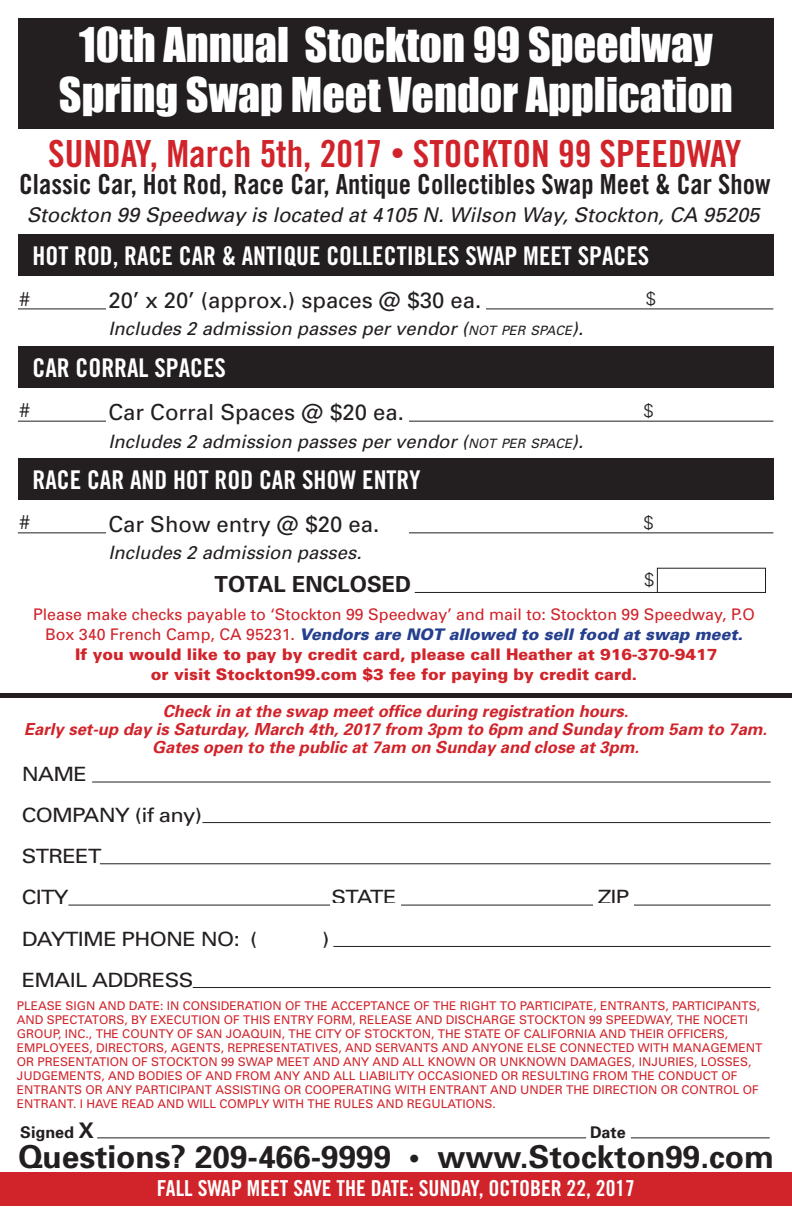
<style>
.page{position:relative;width:792px;height:1224px;background:#fff}
.page>*{position:absolute;margin:0;border:0;box-sizing:border-box;transform-origin:0 0}
.t1{font:44px/50px "Impact";color:#fff;text-align:center}
.t2{font:37.4px "Trade Gothic Bold Cond Twenty";color:#d1232a}
.t3{font:700 31.6px "Univers";color:#231f20}
.t4{font:27.6px "Trade Gothic Bold Cond Twenty";color:#231f20}
.t5{font:25.8px "Trade Gothic Bold Cond Twenty";color:#fff}
.t6{font:22.2px "Univers";color:#231f20}
.t7{font:700 22.2px "Univers";color:#231f20}
.t8{font:22px "Trade Gothic Bold Cond Twenty";color:#fff}
.t9{font:italic 20.2px "Univers";color:#231f20}
.t10{font:300 20px "Univers";color:#231f20}
.t11{font:19.6px/41.2px "Univers";letter-spacing:-.03em;color:#231f20;scale:1.12 1}
.t12{font:italic 18.4px "Univers";color:#231f20}
.t13{font:300 18.4px "Univers";color:#231f20}
.t14{font:italic 700 16.6px/18px "Univers";color:#d1232a;text-align:center}
.t15{font:700 16.2px "Univers";color:#231f20}
.t16{font:900 16px/20px "Univers";color:#d1232a;text-align:center}
.t17{font:12px/14px "Univers";color:#d1232a}
.s1{font-size:27.6px}
.s2{font-size:13px}
.s3{font-style:inherit}
.s4{font-weight:400}
.s5{font-style:italic;color:#253f8e}
.s6{font-size:21.4px}
</style>
<div class="page">
<hr style="left:18px;top:308px;width:755px;height:1px;background:#231f20">
<div style="left:106px;top:301px;width:379px;height:13px;background:#fff"></div>
<div style="left:18px;top:18px;width:756px;height:111px;background:#231f20"></div>
<hr style="left:18px;top:421px;width:755px;height:1px;background:#231f20">
<div style="left:106px;top:415px;width:302px;height:8px;background:#fff"></div>
<hr style="left:18px;top:532px;width:755px;height:1px;background:#231f20">
<div style="left:106px;top:526px;width:302px;height:9px;background:#fff"></div>
<div style="left:18px;top:234px;width:756px;height:42px;background:#231f20"></div>
<div style="left:18px;top:346px;width:756px;height:42px;background:#231f20"></div>
<div style="left:18px;top:458px;width:756px;height:42px;background:#231f20"></div>
<svg style="left:414px;top:567px;width:352px;height:26px"></svg>
<hr style="left:92px;top:782px;width:679px;height:1px;background:#231f20">
<hr style="left:202px;top:822px;width:569px;height:1px;background:#231f20">
<hr style="left:100px;top:863px;width:671px;height:1px;background:#231f20">
<hr style="left:68px;top:905px;width:703px;height:1px;background:#231f20">
<hr style="left:333px;top:946px;width:438px;height:1px;background:#231f20">
<hr style="left:193px;top:987px;width:578px;height:1px;background:#231f20">
<div style="left:330px;top:904px;width:70px;height:5px;background:#fff"></div>
<div style="left:593px;top:904px;width:41px;height:5px;background:#fff"></div>
<div style="left:0;top:1172px;width:792px;height:34px;background:#d1232a"></div>
<hr style="left:0;top:693px;width:792px;height:4px;background:#231f20">
<hr style="left:97px;top:1137px;width:489px;height:1px;background:#231f20">
<hr style="left:631px;top:1137px;width:139px;height:1px;background:#231f20">
<h1 class="t1" style="left:59px;top:18px;width:676px">10th Annual Stockton 99 Speedway<br>Spring Swap Meet Vendor Application</h1>
<h2 class="t2" style="left:48px;top:130px;width:695px">SUNDAY, March 5th, 2017 <span class="s1">•</span> STOCKTON 99 SPEEDWAY</h2>
<h3 class="t4" style="left:19px;top:168px;width:753px">Classic Car, Hot Rod, Race Car, Antique Collectibles Swap Meet &amp; Car Show</h3>
<h3 class="t9" style="left:27px;top:202px;width:734px">Stockton 99 Speedway is located at 4105 N. Wilson Way, Stockton, CA 95205</h3>
<h3 class="t5" style="left:33px;top:240px;width:618px">HOT ROD, RACE CAR &amp; ANTIQUE COLLECTIBLES SWAP MEET SPACES</h3>
<h3 class="t6" style="left:108px;top:286px;width:374px">20’ x 20’ (approx.) spaces @ $30 ea.</h3>
<h3 class="t12" style="left:108px;top:317px;width:476px">Includes 2 admission passes per vendor (<span class="s2">NOT PER SPACE</span><span class="s3">).</span></h3>
<h3 class="t10" style="left:19px;top:287px;width:13px">#</h3>
<h3 class="t13" style="left:646px;top:288px;width:12px">$</h3>
<h3 class="t5" style="left:33px;top:352px;width:195px">CAR CORRAL SPACES</h3>
<h3 class="t10" style="left:19px;top:398px;width:13px">#</h3>
<h3 class="t6" style="left:108px;top:398px;width:297px">Car Corral Spaces @ $20 ea.</h3>
<h3 class="t12" style="left:108px;top:430px;width:476px">Includes 2 admission passes per vendor (<span class="s2">NOT PER SPACE</span><span class="s3">).</span></h3>
<h3 class="t5" style="left:33px;top:464px;width:389px">RACE CAR AND HOT ROD CAR SHOW ENTRY</h3>
<h3 class="t10" style="left:19px;top:510px;width:13px">#</h3>
<h3 class="t6" style="left:108px;top:510px;width:272px">Car Show entry @ $20 ea.</h3>
<h3 class="t12" style="left:108px;top:541px;width:255px">Includes 2 admission passes.</h3>
<h3 class="t13" style="left:643px;top:400px;width:12px">$</h3>
<h3 class="t13" style="left:643px;top:511px;width:12px">$</h3>
<h3 class="t7" style="left:215px;top:570px;width:198px">TOTAL ENCLOSED</h3>
<h3 class="t13" style="left:644px;top:569px;width:12px">$</h3>
<p class="t16" style="left:33px;top:604px;width:723px"><span class="s4">Please make checks payable to ‘Stockton 99 Speedway’ and mail to: Stockton 99 Speedway, P.O Box 340 French Camp, CA 95231.</span> <span class="s5">Vendors are NOT allowed to sell food at swap meet.<br></span>If you would like to pay by credit card, please call Heather at 916-370-9417<br>or visit Stockton99.com $3 fee for paying by credit card.</p>
<h3 class="t14" style="left:24px;top:701px;width:745px">Check in at the swap meet office during registration hours.<br>Early set-up day is Saturday, March 4th, 2017 from 3pm to 6pm and Sunday from 5am to 7am.<br>Gates open to the public at 7am on Sunday and close at 3pm.</h3>
<h3 class="t11" style="left:22px;top:753px;width:163px">NAME<br>COMPANY (if any)<br>STREET<br>CITY</h3>
<h3 class="t11" style="left:332px;top:877px;width:60px">STATE</h3>
<h3 class="t11" style="left:598px;top:877px;width:30px">ZIP</h3>
<h3 class="t11" style="left:22px;top:918px;width:212px">DAYTIME PHONE NO: (</h3>
<h3 class="t11" style="left:322px;top:918px;width:8px">)</h3>
<h3 class="t11" style="left:22px;top:959px;width:155px">EMAIL ADDRESS</h3>
<p class="t17" style="left:17px;top:999px;width:747px">PLEASE SIGN AND DATE: IN CONSIDERATION OF THE ACCEPTANCE OF THE RIGHT TO PARTICIPATE, ENTRANTS, PARTICIPANTS, AND SPECTATORS, BY EXECUTION OF THIS ENTRY FORM, RELEASE AND DISCHARGE STOCKTON 99 SPEEDWAY, THE NOCETI GROUP, INC., THE COUNTY OF SAN JOAQUIN, THE CITY OF STOCKTON, THE STATE OF CALIFORNIA AND THEIR OFFICERS, EMPLOYEES, DIRECTORS, AGENTS, REPRESENTATIVES, AND SERVANTS AND ANYONE ELSE CONNECTED WITH MANAGEMENT OR PRESENTATION OF STOCKTON 99 SWAP MEET AND ANY AND ALL KNOWN OR UNKNOWN DAMAGES, INJURIES, LOSSES, JUDGEMENTS, AND BODIES OF AND FROM ANY AND ALL LIABILITY OCCASIONED OR RESULTING FROM THE CONDUCT OF ENTRANTS OR ANY PARTICIPANT ASSISTING OR COOPERATING WITH ENTRANT AND UNDER THE DIRECTION OR CONTROL OF ENTRANT. I HAVE READ AND WILL COMPLY WITH THE RULES AND REGULATIONS.</p>
<h3 class="t3" style="left:18px;top:1137px;width:758px">Questions? 209-466-9999 • www.Stockton99.com</h3>
<h3 class="t8" style="left:157px;top:1175px;width:480px">FALL SWAP MEET SAVE THE DATE: SUNDAY, OCTOBER 22, 2017</h3>
<h3 class="t15" style="left:20px;top:1122px;width:75px">Signed <span class="s6">X</span></h3>
<h3 class="t15" style="left:590px;top:1122px;width:37px">Date</h3>
</div>
